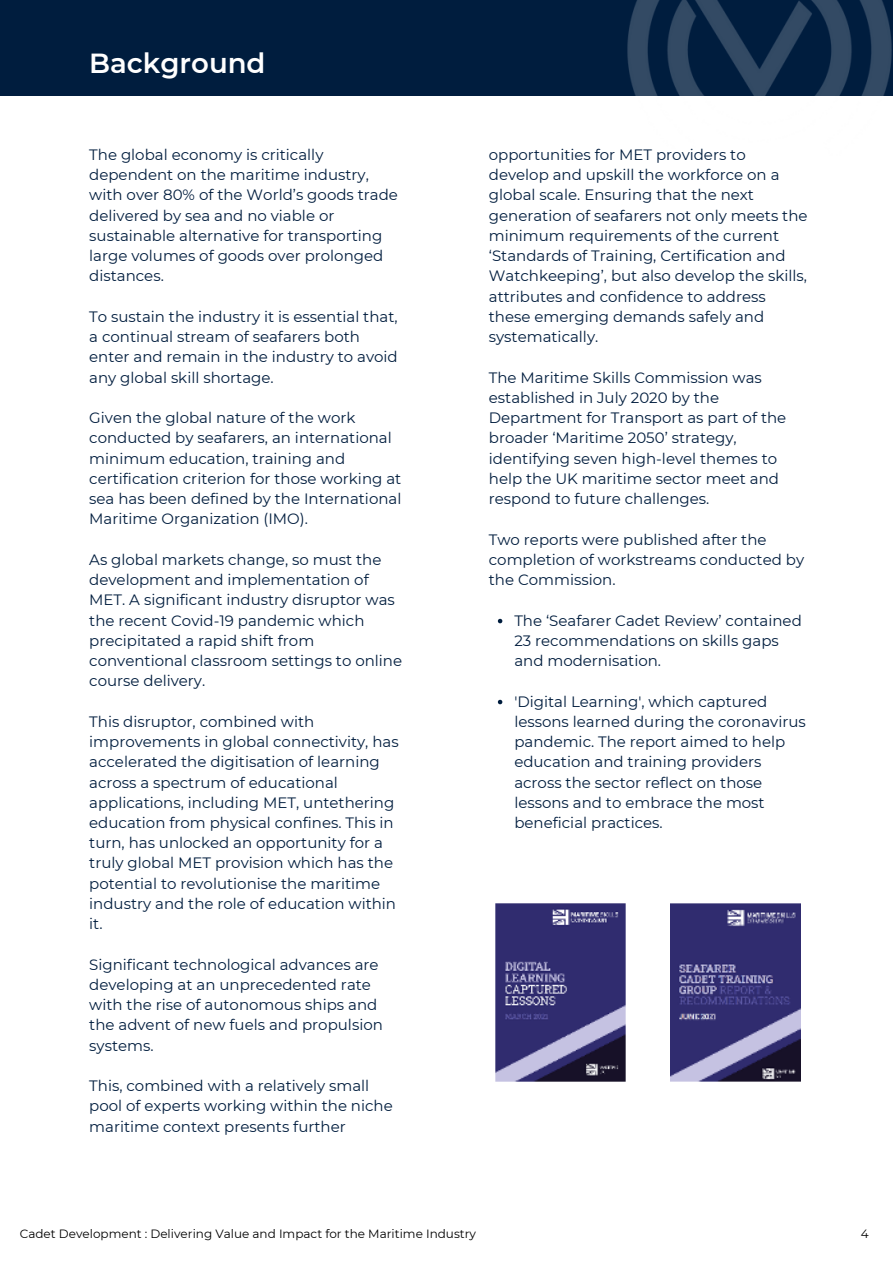
<style>
.page{position:relative;width:893px;height:1264px;background:#fff}
.page>*{position:absolute;margin:0;border:0;box-sizing:border-box;transform-origin:0 0}
.t1{font:600 27.6px "Montserrat";color:#fff}
.t2{font:15px/20.2px "Montserrat";color:#001d3e}
.t3{font:12px "Montserrat";color:#000}
</style>
<div class="page">
<div style="left:0;top:0;width:892px;height:96px;background:#001d3e"></div>
<img style="left:627px;top:0;width:265px;height:96px">
<svg style="left:498px;top:619px;width:4px;height:4px"></svg>
<svg style="left:498px;top:699px;width:4px;height:5px"></svg>
<img style="left:670px;top:903px;width:130px;height:179px">
<img style="left:495px;top:903px;width:131px;height:179px">
<p class="t1" style="left:89px;top:46px;width:178px">Background</p>
<p class="t2" style="left:89px;top:144px;width:310px">The global economy is critically dependent on the maritime industry, with over 80% of the World’s goods trade delivered by sea and no viable or sustainable alternative for transporting large volumes of goods over prolonged distances.</p>
<p class="t2" style="left:89px;top:306px;width:310px">To sustain the industry it is essential that, a continual stream of seafarers both enter and remain in the industry to avoid any global skill shortage.</p>
<p class="t2" style="left:89px;top:407px;width:313px">Given the global nature of the work conducted by seafarers, an international minimum education, training and certification criterion for those working at sea has been defined by the International Maritime Organization (IMO).</p>
<p class="t2" style="left:89px;top:549px;width:314px">As global markets change, so must the development and implementation of MET. A significant industry disruptor was the recent Covid-19 pandemic which precipitated a rapid shift from conventional classroom settings to online course delivery.</p>
<p class="t2" style="left:89px;top:711px;width:311px">This disruptor, combined with improvements in global connectivity, has accelerated the digitisation of learning across a spectrum of educational applications, including MET, untethering education from physical confines. This in turn, has unlocked an opportunity for a truly global MET provision which has the potential to revolutionise the maritime industry and the role of education within it.</p>
<p class="t2" style="left:89px;top:954px;width:295px">Significant technological advances are developing at an unprecedented rate with the rise of autonomous ships and the advent of new fuels and propulsion systems.</p>
<p class="t2" style="left:89px;top:1075px;width:305px">This, combined with a relatively small pool of experts working within the niche maritime context presents further</p>
<p class="t2" style="left:489px;top:144px;width:320px">opportunities for MET providers to develop and upskill the workforce on a global scale. Ensuring that the next generation of seafarers not only meets the minimum requirements of the current ‘Standards of Training, Certification and Watchkeeping’, but also develop the skills, attributes and confidence to address these emerging demands safely and systematically.</p>
<p class="t2" style="left:489px;top:367px;width:299px">The Maritime Skills Commission was established in July 2020 by the Department for Transport as part of the broader ‘Maritime 2050’ strategy, identifying seven high-level themes to help the UK maritime sector meet and respond to future challenges.</p>
<p class="t2" style="left:489px;top:529px;width:317px">Two reports were published after the completion of workstreams conducted by the Commission.</p>
<p class="t2" style="left:514px;top:610px;width:289px">The ‘Seafarer Cadet Review’ contained<br>23 recommendations on skills gaps and modernisation.</p>
<p class="t2" style="left:514px;top:691px;width:293px">'Digital Learning', which captured lessons learned during the coronavirus pandemic. The report aimed to help education and training providers across the sector reflect on those lessons and to embrace the most beneficial practices.</p>
<p class="t3" style="left:20px;top:1226px;width:457px">Cadet Development : Delivering Value and Impact for the Maritime Industry</p>
<p class="t3" style="left:860px;top:1226px;width:9px">4</p>
</div>
